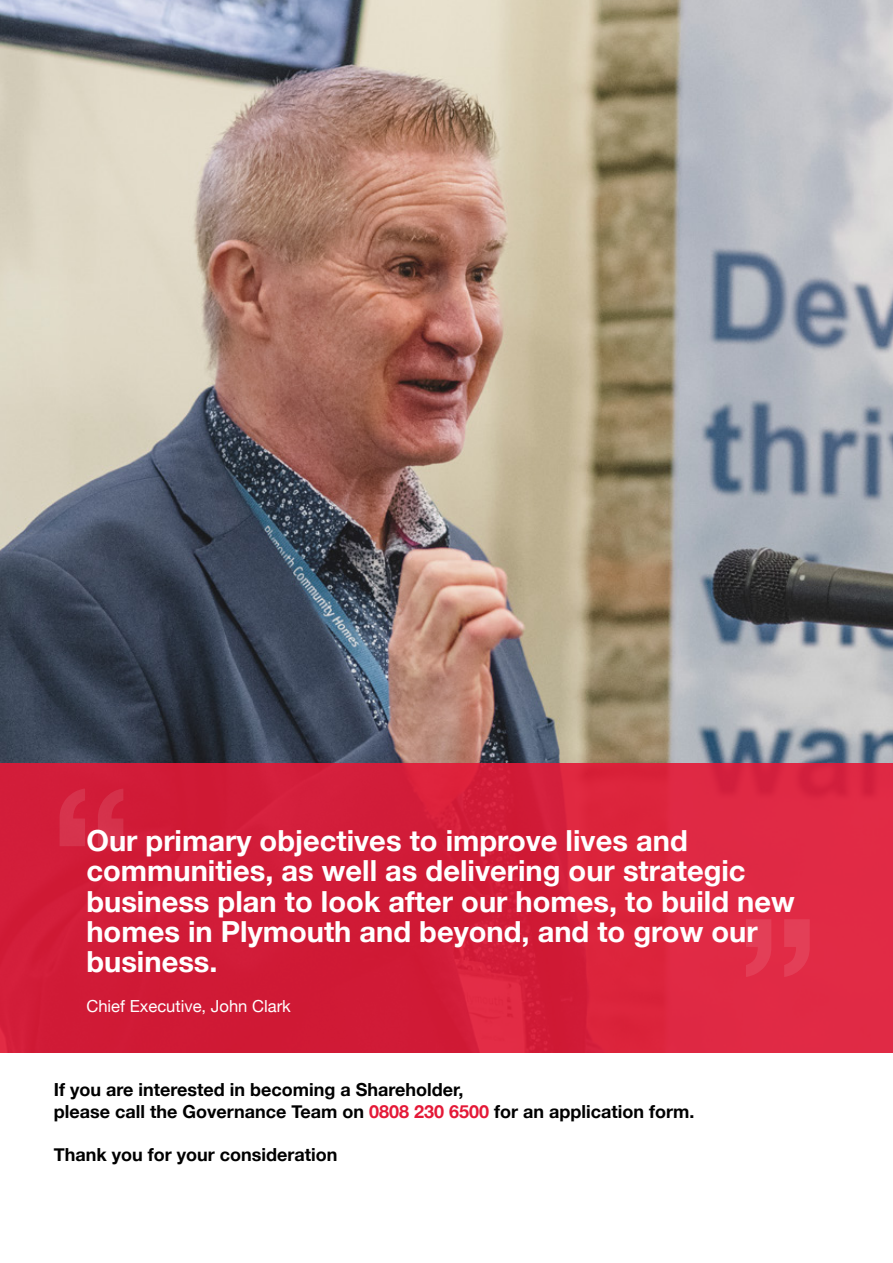
<style>
.page{position:relative;width:893px;height:1263px;background:#fff}
.page>*{position:absolute;margin:0;border:0;box-sizing:border-box;transform-origin:0 0}
.t1{font:700 179.85px "Helvetica Neue";color:#fff}
.t2{font:700 29.1px/30.2px "Helvetica Neue";color:#fff}
.t3{font:700 18px/21.6px "Helvetica Neue";color:#000}
.t4{font:16.65px "Helvetica Neue";color:#fff}
.s1{color:#e41937}
</style>
<div class="page">
<img style="left:0;top:0;width:893px;height:763px">
<div style="left:0;top:763px;width:893px;height:289px;background:linear-gradient(to right,#cd1734,#e02943)"></div>
<h1 class="t1" style="left:50px;top:712px;width:85px">“</h1>
<p class="t2" style="left:86px;top:827px;width:710px">Our primary objectives to improve lives and communities, as well as delivering our strategic business plan to look after our homes, to build new homes in Plymouth and beyond, and to grow our business.</p>
<p class="t4" style="left:86px;top:993px;width:206px">Chief Executive, John Clark</p>
<p class="t3" style="left:54px;top:1079px;width:642px">If you are interested in becoming a Shareholder,<br>please call the Governance Team on <span class="s1">0808 230 6500</span> for an application form.</p>
<p class="t3" style="left:54px;top:1144px;width:285px">Thank you for your consideration</p>
</div>
